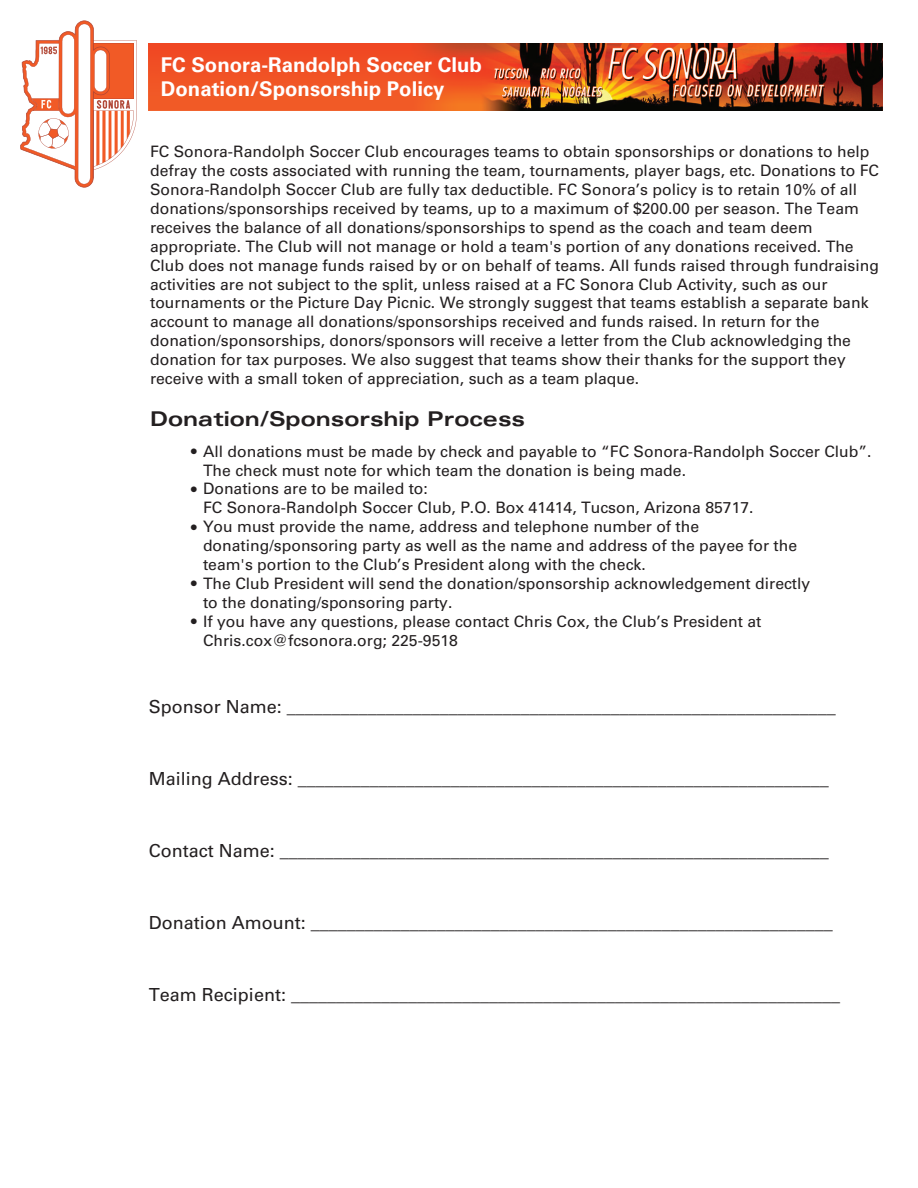
<style>
.page{position:relative;width:918px;height:1188px;background:#fff}
.page>*{position:absolute;margin:0;border:0;box-sizing:border-box;transform-origin:0 0}
.t1{font:700 20.4px/24.5px "Univers LT Std";color:#fff}
.t2{font:700 expanded 20.4px "Univers LT Std";color:#231f20}
.t3{font:18px "Univers LT Std";color:#231f20}
.t4{font:15.75px/18.9px "Univers LT Std";color:#231f20}
.s1{font-weight:700}
</style>
<div class="page">
<img style="left:149px;top:43px;width:734px;height:68px">
<svg style="left:20px;top:20px;width:117px;height:168px"></svg>
<p class="t1" style="left:161px;top:53px;width:322px">FC Sonora-Randolph Soccer Club<br>Donation/Sponsorship Policy</p>
<p class="t4" style="left:150px;top:142px;width:730px">FC Sonora-Randolph Soccer Club encourages teams to obtain sponsorships or donations to help defray the costs associated with running the team, tournaments, player bags, etc. Donations to FC Sonora-Randolph Soccer Club are fully tax deductible. FC Sonora’s policy is to retain 10% of all donations/sponsorships received by teams, up to a maximum of $200.00 per season. The Team receives the balance of all donations/sponsorships to spend as the coach and team deem appropriate. The Club will not manage or hold a team's portion of any donations received. The Club does not manage funds raised by or on behalf of teams. All funds raised through fundraising activities are not subject to the split, unless raised at a FC Sonora Club Activity, such as our tournaments or the Picture Day Picnic. We strongly suggest that teams establish a separate bank account to manage all donations/sponsorships received and funds raised. In return for the donation/sponsorships, donors/sponsors will receive a letter from the Club acknowledging the donation for tax purposes. We also suggest that teams show their thanks for the support they receive with a small token of appreciation, such as a team plaque.</p>
<p class="t2" style="left:150px;top:408px;width:377px">Donation/Sponsorship Process</p>
<p class="t4" style="left:203px;top:442px;width:670px;text-indent:-12px"><span class="s1">•</span> All donations must be made by check and payable to “FC Sonora-Randolph Soccer Club”.<br>The check must note for which team the donation is being made.</p>
<p class="t4" style="left:203px;top:480px;width:552px;text-indent:-12px"><span class="s1">•</span> Donations are to be mailed to:<br>FC Sonora-Randolph Soccer Club, P.O. Box 41414, Tucson, Arizona 85717.</p>
<p class="t4" style="left:203px;top:517px;width:596px;text-indent:-12px"><span class="s1">•</span> You must provide the name, address and telephone number of the donating/sponsoring party as well as the name and address of the payee for the team's portion to the Club’s President along with the check.</p>
<p class="t4" style="left:203px;top:574px;width:609px;text-indent:-12px"><span class="s1">•</span> The Club President will send the donation/sponsorship acknowledgement directly to the donating/sponsoring party.</p>
<p class="t4" style="left:203px;top:612px;width:560px;text-indent:-12px"><span class="s1">•</span> If you have any questions, please contact Chris Cox, the Club’s President at<br>Chris.cox@fcsonora.org; 225-9518</p>
<p class="t3" style="left:149px;top:696px;width:689px">Sponsor Name: _____________________________________________________________</p>
<p class="t3" style="left:149px;top:768px;width:682px">Mailing Address: ___________________________________________________________</p>
<p class="t3" style="left:149px;top:840px;width:682px">Contact Name: _____________________________________________________________</p>
<p class="t3" style="left:149px;top:912px;width:685px">Donation Amount: __________________________________________________________</p>
<p class="t3" style="left:149px;top:984px;width:693px">Team Recipient: _____________________________________________________________</p>
</div>
